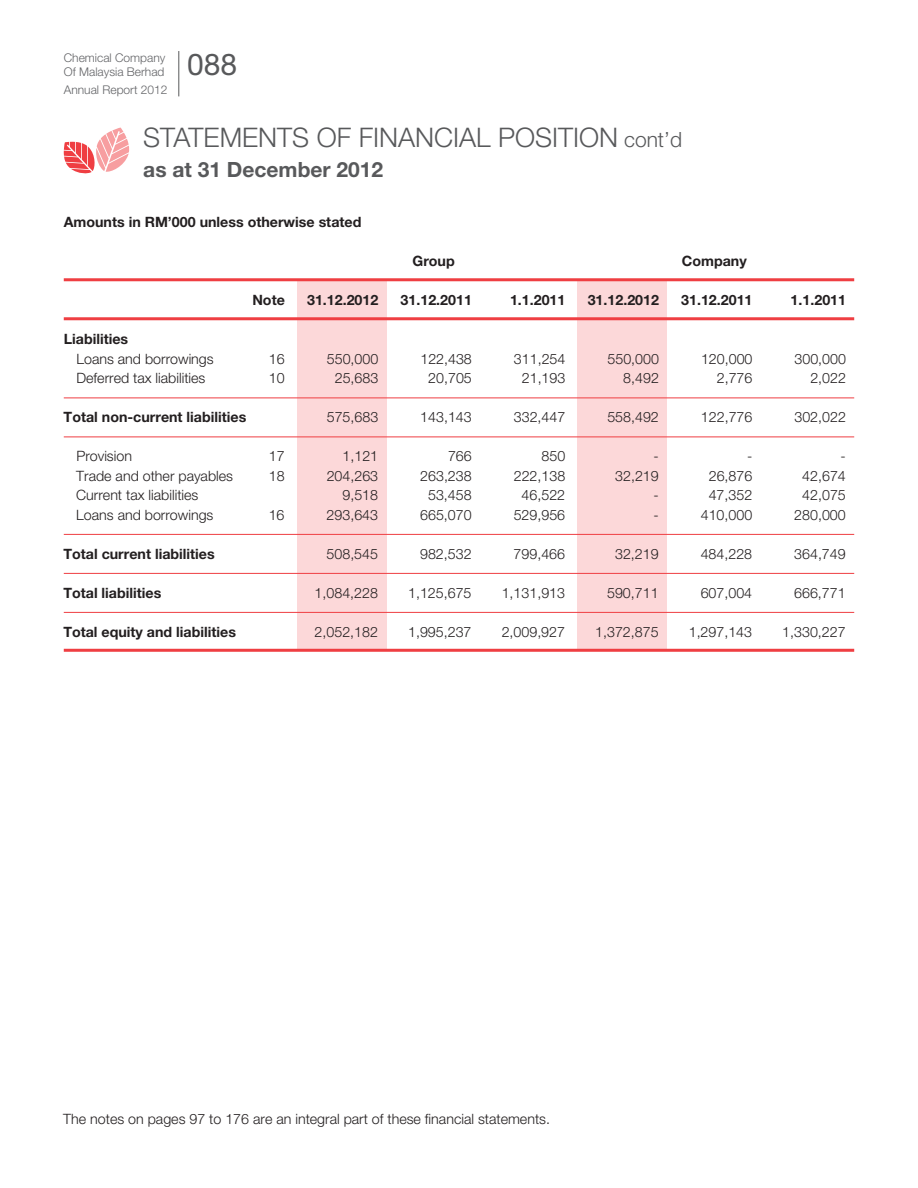
<style>
.page{position:relative;width:918px;height:1188px;background:#fff}
.page>*{position:absolute;margin:0;border:0;box-sizing:border-box;transform-origin:0 0}
.t1{font:30px "Helvetica Neue LT Std";color:#58595b}
.t2{font:300 27px "Helvetica Neue LT Std";color:#58595b}
.t3{font:700 21px "Helvetica Neue LT Std";color:#58595b}
.t4{font:300 14.25px "Helvetica Neue LT Std";color:#231f20}
.t5{font:700 14.25px "Helvetica Neue LT Std";color:#231f20}
.t6{font:300 12px/14.4px "Helvetica Neue LT Std";color:#636467}
.s1{font-size:21px}
</style>
<div class="page">
<div style="left:578px;top:280px;width:89px;height:371px;background:#fcd8d9"></div>
<div style="left:297px;top:280px;width:90px;height:371px;background:#fcd8d9"></div>
<hr style="left:64px;top:278px;width:790px;height:3px;background:#ef3e42">
<hr style="left:64px;top:317px;width:790px;height:3px;background:#ef3e42">
<hr style="left:64px;top:398px;width:790px;height:1px;background:#ef3e42">
<hr style="left:64px;top:437px;width:790px;height:1px;background:#ef3e42">
<hr style="left:64px;top:534px;width:790px;height:1px;background:#ef3e42">
<hr style="left:64px;top:573px;width:790px;height:1px;background:#ef3e42">
<hr style="left:64px;top:612px;width:790px;height:1px;background:#ef3e42">
<hr style="left:64px;top:649px;width:790px;height:3px;background:#ef3e42">
<svg style="left:64px;top:128px;width:65px;height:46px"></svg>
<hr style="left:179px;top:51px;width:1px;height:45px;background:#58595b">
<p class="t6" style="left:64px;top:50px;width:103px">Chemical Company<br>Of Malaysia Berhad</p>
<p class="t6" style="left:64px;top:82px;width:105px">Annual Report 2012</p>
<h1 class="t1" style="left:187px;top:46px;width:52px">088</h1>
<h2 class="t2" style="left:143px;top:121px;width:254px">Statements of finan</h2>
<h2 class="t2" style="left:434px;top:121px;width:249px">cial position <span class="s1">cont’d</span></h2>
<h3 class="t3" style="left:143px;top:156px;width:241px">as at 31 December 2012</h3>
<p class="t5" style="left:64px;top:213px;width:299px">Amounts in RM’000 unless otherwise stated</p>
<p class="t5" style="left:413px;top:252px;width:44px">Group</p>
<p class="t5" style="left:682px;top:252px;width:67px">Company</p>
<p class="t5" style="left:263px;top:291px;width:23px">ote</p>
<p class="t5" style="left:307px;top:291px;width:73px">31.12.2012</p>
<p class="t5" style="left:401px;top:291px;width:73px">31.12.2011</p>
<p class="t5" style="left:510px;top:291px;width:57px">1.1.2011</p>
<p class="t5" style="left:588px;top:291px;width:73px">31.12.2012</p>
<p class="t5" style="left:681px;top:291px;width:73px">31.12.2011</p>
<p class="t5" style="left:791px;top:291px;width:57px">1.1.2011</p>
<p class="t5" style="left:64px;top:330px;width:66px">Liabilities</p>
<p class="t4" style="left:76px;top:350px;width:139px">Loans and borrowings</p>
<p class="t4" style="left:269px;top:350px;width:17px">16</p>
<p class="t4" style="left:327px;top:350px;width:53px">550,000</p>
<p class="t4" style="left:420px;top:350px;width:53px">122,438</p>
<p class="t4" style="left:514px;top:350px;width:53px">311,254</p>
<p class="t4" style="left:607px;top:350px;width:53px">550,000</p>
<p class="t4" style="left:701px;top:350px;width:53px">120,000</p>
<p class="t4" style="left:795px;top:350px;width:53px">300,000</p>
<p class="t4" style="left:76px;top:369px;width:131px">Deferred tax liabilities</p>
<p class="t4" style="left:269px;top:369px;width:17px">10</p>
<p class="t4" style="left:335px;top:369px;width:45px">25,683</p>
<p class="t4" style="left:428px;top:369px;width:45px">20,705</p>
<p class="t4" style="left:522px;top:369px;width:45px">21,193</p>
<p class="t4" style="left:623px;top:369px;width:37px">8,492</p>
<p class="t4" style="left:717px;top:369px;width:37px">2,776</p>
<p class="t4" style="left:810px;top:369px;width:37px">2,022</p>
<p class="t5" style="left:64px;top:408px;width:184px">Total non-current liabilities</p>
<p class="t4" style="left:327px;top:408px;width:53px">575,683</p>
<p class="t4" style="left:420px;top:408px;width:53px">143,143</p>
<p class="t4" style="left:514px;top:408px;width:53px">332,447</p>
<p class="t4" style="left:607px;top:408px;width:53px">558,492</p>
<p class="t4" style="left:701px;top:408px;width:53px">122,776</p>
<p class="t4" style="left:794px;top:408px;width:53px">302,022</p>
<p class="t4" style="left:64px;top:447px;width:70px">Provision</p>
<p class="t4" style="left:269px;top:447px;width:17px">17</p>
<p class="t4" style="left:343px;top:447px;width:37px">1,121</p>
<p class="t4" style="left:448px;top:447px;width:25px">766</p>
<p class="t4" style="left:542px;top:447px;width:25px">850</p>
<p class="t4" style="left:654px;top:447px;width:7px">-</p>
<p class="t4" style="left:747px;top:447px;width:7px">-</p>
<p class="t4" style="left:841px;top:447px;width:7px">-</p>
<p class="t4" style="left:64px;top:467px;width:171px">Trade and other payables</p>
<p class="t4" style="left:269px;top:467px;width:17px">18</p>
<p class="t4" style="left:327px;top:467px;width:53px">204,263</p>
<p class="t4" style="left:420px;top:467px;width:53px">263,238</p>
<p class="t4" style="left:514px;top:467px;width:53px">222,138</p>
<p class="t4" style="left:615px;top:467px;width:45px">32,219</p>
<p class="t4" style="left:709px;top:467px;width:45px">26,876</p>
<p class="t4" style="left:802px;top:467px;width:45px">42,674</p>
<p class="t4" style="left:64px;top:486px;width:136px">Current tax liabilities</p>
<p class="t4" style="left:343px;top:486px;width:37px">9,518</p>
<p class="t4" style="left:428px;top:486px;width:45px">53,458</p>
<p class="t4" style="left:522px;top:486px;width:45px">46,522</p>
<p class="t4" style="left:654px;top:486px;width:7px">-</p>
<p class="t4" style="left:709px;top:486px;width:45px">47,352</p>
<p class="t4" style="left:802px;top:486px;width:45px">42,075</p>
<p class="t4" style="left:76px;top:506px;width:139px">Loans and borrowings</p>
<p class="t4" style="left:269px;top:506px;width:17px">16</p>
<p class="t4" style="left:327px;top:506px;width:53px">293,643</p>
<p class="t4" style="left:420px;top:506px;width:53px">665,070</p>
<p class="t4" style="left:514px;top:506px;width:53px">529,956</p>
<p class="t4" style="left:653px;top:506px;width:7px">-</p>
<p class="t4" style="left:701px;top:506px;width:53px">410,000</p>
<p class="t4" style="left:794px;top:506px;width:53px">280,000</p>
<p class="t5" style="left:63px;top:545px;width:153px">Total current liabilities</p>
<p class="t4" style="left:327px;top:545px;width:53px">508,545</p>
<p class="t4" style="left:420px;top:545px;width:53px">982,532</p>
<p class="t4" style="left:514px;top:545px;width:53px">799,466</p>
<p class="t4" style="left:615px;top:545px;width:45px">32,219</p>
<p class="t4" style="left:701px;top:545px;width:53px">484,228</p>
<p class="t4" style="left:794px;top:545px;width:53px">364,749</p>
<p class="t5" style="left:63px;top:584px;width:100px">Total liabilities</p>
<p class="t4" style="left:315px;top:584px;width:65px">1,084,228</p>
<p class="t4" style="left:408px;top:584px;width:65px">1,125,675</p>
<p class="t4" style="left:502px;top:584px;width:65px">1,131,913</p>
<p class="t4" style="left:607px;top:584px;width:53px">590,711</p>
<p class="t4" style="left:701px;top:584px;width:53px">607,004</p>
<p class="t4" style="left:794px;top:584px;width:53px">666,771</p>
<p class="t5" style="left:63px;top:623px;width:174px">Total equity and liabilities</p>
<p class="t4" style="left:315px;top:623px;width:65px">2,052,182</p>
<p class="t4" style="left:408px;top:623px;width:65px">1,995,237</p>
<p class="t4" style="left:502px;top:623px;width:65px">2,009,927</p>
<p class="t4" style="left:595px;top:623px;width:65px">1,372,875</p>
<p class="t4" style="left:689px;top:623px;width:65px">1,297,143</p>
<p class="t4" style="left:782px;top:623px;width:65px">1,330,227</p>
<p class="t4" style="left:63px;top:1110px;width:488px">The notes on pages 97 to 176 are an integral part of these financial statements.</p>
</div>
